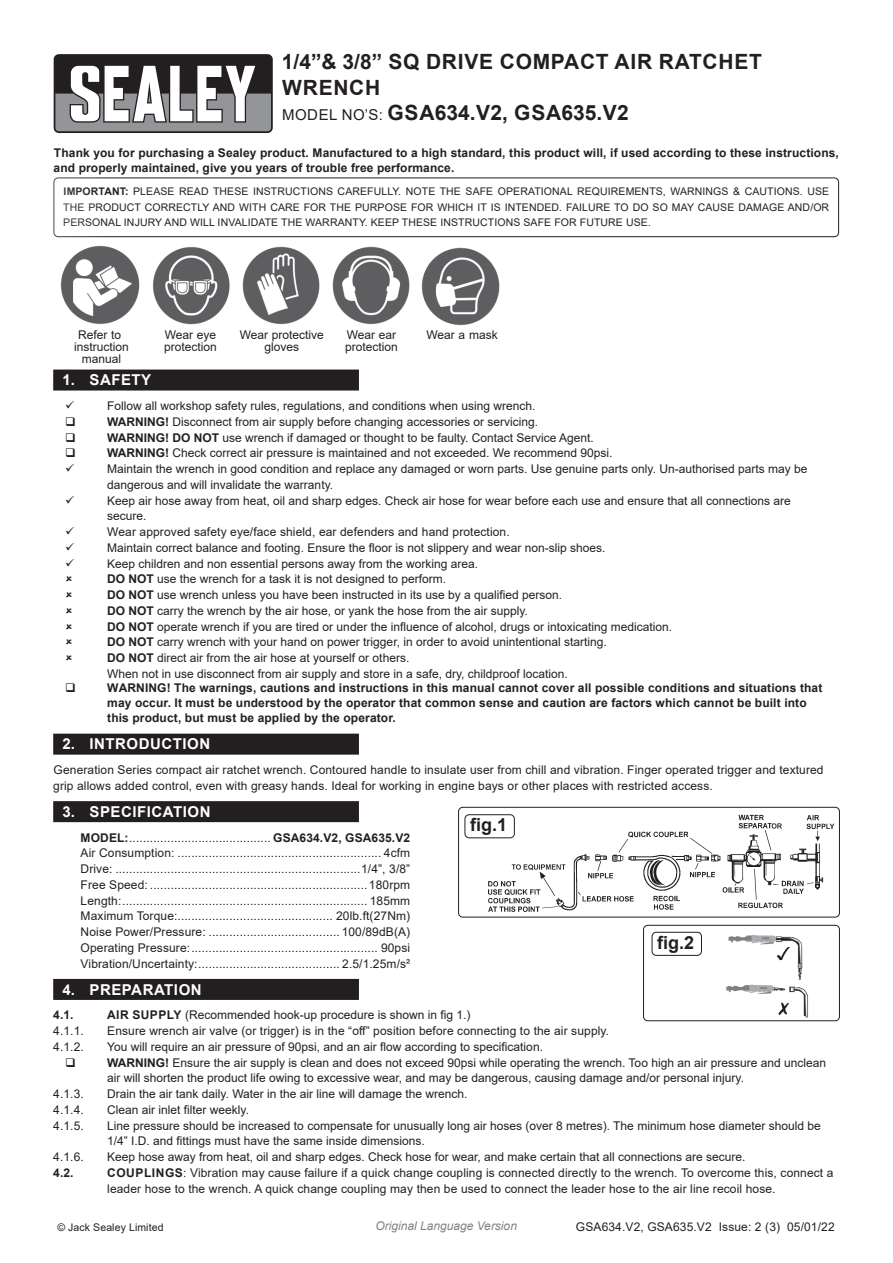
<style>
.page{position:relative;width:893px;height:1263px;background:#fff}
.page>*{position:absolute;margin:0;border:0;box-sizing:border-box;transform-origin:0 0}
.t1{font:700 21px/25.2px "Arial";letter-spacing:.035em;color:#231f20}
.t2{font:700 18px "Arial";color:#231f20}
.t3{font:700 15px "Arial";letter-spacing:.035em;color:#fff}
.Body{font:12px/15.8px "Arial";color:#231f20}
.Specifications__Tabb{font:12px "Arial";letter-spacing:.01em;color:#231f20}
.Body-2{font:700 12px/15.8px "Arial";letter-spacing:.01em;color:#231f20}
.Body__Footer{font:12px "Arial";letter-spacing:.01em;color:#231f20}
.t4{font:italic 12px "Arial";color:#808285}
.Body__Justified__7pt{font:10.5px/15.8px "Arial";letter-spacing:.01em;color:#231f20;text-align:justify}
.s1{font-weight:400;font-size:15px}
.s2{font-weight:700}
</style>
<div class="page">
<div style="left:54px;top:178px;width:785px;height:59px;border:1px solid #231f20;border-radius:4px"></div>
<img style="left:60px;top:245px;width:80px;height:79px">
<img style="left:153px;top:247px;width:77px;height:78px">
<img style="left:242px;top:246px;width:78px;height:79px">
<img style="left:332px;top:246px;width:168px;height:80px">
<div style="left:53px;top:369px;width:306px;height:21px;background:#231f20"></div>
<div style="left:53px;top:734px;width:306px;height:21px;background:#231f20"></div>
<div style="left:53px;top:801px;width:306px;height:21px;background:#231f20"></div>
<div style="left:53px;top:979px;width:306px;height:21px;background:#231f20"></div>
<img style="left:481px;top:807px;width:358px;height:110px">
<div style="left:458px;top:807px;width:382px;height:110px;border:1px solid #231f20;border-radius:4px"></div>
<div style="left:465px;top:815px;width:49px;height:23px;background:#fff;border-radius:4px"></div>
<div style="left:465px;top:814px;width:50px;height:24px;border:1px solid #231f20;border-radius:4px"></div>
<img style="left:726px;top:935px;width:82px;height:83px">
<div style="left:643px;top:925px;width:197px;height:96px;border:1px solid #231f20;border-radius:4px"></div>
<div style="left:652px;top:932px;width:50px;height:24px;border:1px solid #231f20;border-radius:4px"></div>
<div style="left:54px;top:54px;width:219px;height:79px;background:#231f20;border-radius:5px"></div>
<svg style="left:55px;top:66px;width:216px;height:65px"></svg>
<p class="t1" style="left:282px;top:50px;width:482px">1/4”&amp; 3/8” SQ DRIVE COMPACT AIR RATCHET<br>WRENCH</p>
<p class="t1" style="left:282px;top:100px;width:348px"><span class="s1">MODEL NO’S:</span> GSA634.V2, GSA635.V2</p>
<p class="Body-2" style="left:54px;top:145px;width:787px">Thank you for purchasing a Sealey product. Manufactured to a high standard, this product will, if used according to these instructions, and properly maintained, give you years of trouble free performance.</p>
<p class="Body__Justified__7pt" style="left:63px;top:183px;width:767px"><span class="s2">IMPORTANT:</span> PLEASE READ THESE INSTRUCTIONS CAREFULLY. NOTE THE SAFE OPERATIONAL REQUIREMENTS, WARNINGS &amp; CAUTIONS. USE THE PRODUCT CORRECTLY AND WITH CARE FOR THE PURPOSE FOR WHICH IT IS INTENDED. FAILURE TO DO SO MAY CAUSE DAMAGE AND/OR PERSONAL INJURY AND WILL INVALIDATE THE WARRANTY. KEEP THESE INSTRUCTIONS SAFE FOR FUTURE USE.</p>
<p class="Body" style="left:78px;top:327px;width:45px">Refer to</p>
<p class="Body" style="left:74px;top:339px;width:56px">instruction</p>
<p class="Body" style="left:82px;top:351px;width:41px">manual</p>
<p class="Body" style="left:165px;top:327px;width:53px">Wear eye</p>
<p class="Body" style="left:164px;top:339px;width:54px">protection</p>
<p class="Body" style="left:240px;top:329px;width:86px;line-height:12px;text-align:center">Wear protective gloves</p>
<p class="Body" style="left:345px;top:329px;width:54px;line-height:12px">Wear ear protection</p>
<p class="Body" style="left:426px;top:327px;width:73px">Wear a mask</p>
<p class="t3" style="left:62px;top:369px;width:90px">1. SAFETY</p>
<p class="Body" style="left:107px;top:398px;width:430px">Follow all workshop safety rules, regulations, and conditions when using wrench.</p>
<p class="Body" style="left:107px;top:414px;width:432px"><span class="s2">WARNING!</span> Disconnect from air supply before changing accessories or servicing.</p>
<p class="Body" style="left:107px;top:429px;width:488px"><span class="s2">WARNING! DO NOT</span> use wrench if damaged or thought to be faulty. Contact Service Agent.</p>
<p class="Body" style="left:107px;top:445px;width:507px"><span class="s2">WARNING!</span> Check correct air pressure is maintained and not exceeded. We recommend 90psi.</p>
<p class="Body" style="left:107px;top:461px;width:702px">Maintain the wrench in good condition and replace any damaged or worn parts. Use genuine parts only. Un-authorised parts may be dangerous and will invalidate the warranty.</p>
<p class="Body" style="left:107px;top:492px;width:685px">Keep air hose away from heat, oil and sharp edges. Check air hose for wear before each use and ensure that all connections are secure.</p>
<p class="Body" style="left:107px;top:524px;width:404px">Wear approved safety eye/face shield, ear defenders and hand protection.</p>
<p class="Body" style="left:107px;top:540px;width:500px">Maintain correct balance and footing. Ensure the floor is not slippery and wear non-slip shoes.</p>
<p class="Body" style="left:107px;top:555px;width:372px">Keep children and non essential persons away from the working area.</p>
<p class="Body" style="left:107px;top:571px;width:340px"><span class="s2">DO NOT</span> use the wrench for a task it is not designed to perform.</p>
<p class="Body" style="left:107px;top:587px;width:456px"><span class="s2">DO NOT</span> use wrench unless you have been instructed in its use by a qualified person.</p>
<p class="Body" style="left:107px;top:603px;width:422px"><span class="s2">DO NOT</span> carry the wrench by the air hose, or yank the hose from the air supply.</p>
<p class="Body" style="left:107px;top:618px;width:566px"><span class="s2">DO NOT</span> operate wrench if you are tired or under the influence of alcohol, drugs or intoxicating medication.</p>
<p class="Body" style="left:107px;top:634px;width:501px"><span class="s2">DO NOT</span> carry wrench with your hand on power trigger, in order to avoid unintentional starting.</p>
<p class="Body" style="left:107px;top:650px;width:304px"><span class="s2">DO NOT</span> direct air from the air hose at yourself or others.</p>
<p class="Body" style="left:107px;top:666px;width:462px">When not in use disconnect from air supply and store in a safe, dry, childproof location.</p>
<p class="Body-2" style="left:107px;top:681px;width:717px;line-height:14.4px">WARNING! The warnings, cautions and instructions in this manual cannot cover all possible conditions and situations that may occur. It must be understood by the operator that common sense and caution are factors which cannot be built into</p>
<p class="Body-2" style="left:107px;top:710px;width:290px">this product, but must be applied by the operator.</p>
<p class="t3" style="left:62px;top:733px;width:149px">2. INTRODUCTION</p>
<p class="Body" style="left:53px;top:762px;width:772px">Generation Series compact air ratchet wrench. Contoured handle to insulate user from chill and vibration. Finger operated trigger and textured grip allows added control, even with greasy hands. Ideal for working in engine bays or other places with restricted access.</p>
<p class="t3" style="left:62px;top:801px;width:150px">3. SPECIFICATION</p>
<p class="Specifications__Tabb" style="left:80px;top:829px;width:331px"><span class="s2">MODEL:</span>......................................... <span class="s2">GSA634.V2, GSA635.V2</span></p>
<p class="Specifications__Tabb" style="left:80px;top:845px;width:331px">Air Consumption: ........................................................... 4cfm</p>
<p class="Specifications__Tabb" style="left:80px;top:861px;width:331px">Drive: .......................................................................1/4”, 3/8”</p>
<p class="Specifications__Tabb" style="left:80px;top:876px;width:331px">Free Speed: ...............................................................180rpm</p>
<p class="Specifications__Tabb" style="left:80px;top:892px;width:331px">Length:....................................................................... 185mm</p>
<p class="Specifications__Tabb" style="left:80px;top:908px;width:331px">Maximum Torque:............................................. 20lb.ft(27Nm)</p>
<p class="Specifications__Tabb" style="left:80px;top:924px;width:331px">Noise Power/Pressure: ...................................... 100/89dB(A)</p>
<p class="Specifications__Tabb" style="left:80px;top:939px;width:331px">Operating Pressure:...................................................... 90psi</p>
<p class="Specifications__Tabb" style="left:80px;top:955px;width:331px">Vibration/Uncertainty:......................................... 2.5/1.25m/s²</p>
<p class="t3" style="left:62px;top:979px;width:141px">4. PREPARATION</p>
<p class="Body-2" style="left:53px;top:1007px;width:22px">4.1.</p>
<p class="Body" style="left:107px;top:1007px;width:365px"><span class="s2">AIR SUPPLY</span> (Recommended hook-up procedure is shown in fig 1.)</p>
<p class="Body" style="left:53px;top:1023px;width:32px">4.1.1.</p>
<p class="Body" style="left:107px;top:1023px;width:503px">Ensure wrench air valve (or trigger) is in the “off” position before connecting to the air supply.</p>
<p class="Body" style="left:53px;top:1039px;width:32px">4.1.2.</p>
<p class="Body" style="left:107px;top:1039px;width:437px">You will require an air pressure of 90psi, and an air flow according to specification.</p>
<p class="Body" style="left:107px;top:1054px;width:720px"><span class="s2">WARNING!</span> Ensure the air supply is clean and does not exceed 90psi while operating the wrench. Too high an air pressure and unclean air will shorten the product life owing to excessive wear, and may be dangerous, causing damage and/or personal injury.</p>
<p class="Body" style="left:53px;top:1086px;width:32px">4.1.3.</p>
<p class="Body" style="left:107px;top:1086px;width:362px">Drain the air tank daily. Water in the air line will damage the wrench.</p>
<p class="Body" style="left:53px;top:1102px;width:32px">4.1.4.</p>
<p class="Body" style="left:107px;top:1102px;width:143px">Clean air inlet filter weekly.</p>
<p class="Body" style="left:53px;top:1117px;width:32px">4.1.5.</p>
<p class="Body" style="left:107px;top:1117px;width:715px">Line pressure should be increased to compensate for unusually long air hoses (over 8 metres). The minimum hose diameter should be<br>1/4” I.D. and fittings must have the same inside dimensions.</p>
<p class="Body" style="left:53px;top:1149px;width:32px">4.1.6.</p>
<p class="Body" style="left:107px;top:1149px;width:640px">Keep hose away from heat, oil and sharp edges. Check hose for wear, and make certain that all connections are secure.</p>
<p class="Body-2" style="left:53px;top:1165px;width:22px">4.2.</p>
<p class="Body" style="left:107px;top:1165px;width:728px"><span class="s2">COUPLINGS</span>: Vibration may cause failure if a quick change coupling is connected directly to the wrench. To overcome this, connect a leader hose to the wrench. A quick change coupling may then be used to connect the leader hose to the air line recoil hose.</p>
<p class="Body__Justified__7pt" style="left:57px;top:1219px;width:108px">© Jack Sealey Limited</p>
<p class="t4" style="left:375px;top:1218px;width:143px">Original Language Version</p>
<p class="Body__Footer" style="left:576px;top:1219px;width:260px">GSA634.V2, GSA635.V2 Issue: 2 (3) 05/01/22</p>
<p class="t2" style="left:470px;top:812px;width:39px">fig.1</p>
<p class="t2" style="left:657px;top:930px;width:39px">fig.2</p>
</div>
